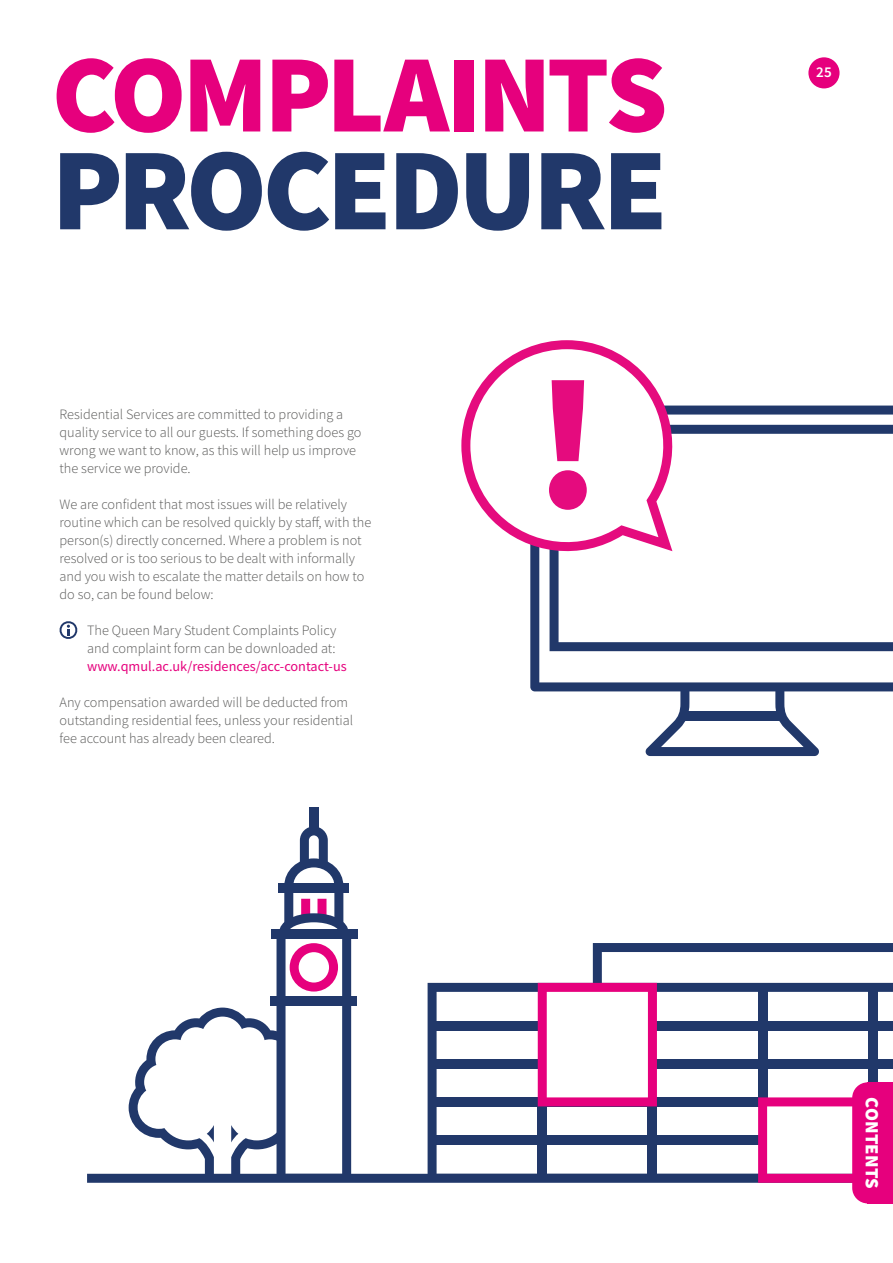
<style>
.page{position:relative;width:893px;height:1263px;background:#fff}
.page>*{position:absolute;margin:0;border:0;box-sizing:border-box;transform-origin:0 0}
.t1{font:900 117.15px "Source Sans Pro";letter-spacing:-.04em;color:#21386a}
.t2{font:900 110.55px "Source Sans Pro";letter-spacing:-.035em;color:#e6007d}
.t3{font:900 18.75px "Source Sans Pro";letter-spacing:.005em;color:#fff}
.t4{font:600 15px "Source Sans Pro";color:#fff}
.t5{font:300 14.25px/18px "Source Sans Pro";color:#575756}
.t6{font:14.25px "Source Sans Pro";color:#e6007d}
</style>
<div class="page">
<svg style="left:428px;top:983px;width:110px;height:191px"></svg>
<div style="left:432px;top:1097px;width:335px;height:9px;background:#21386a"></div>
<div style="left:432px;top:1059px;width:461px;height:9px;background:#21386a"></div>
<div style="left:432px;top:1135px;width:461px;height:9px;background:#21386a"></div>
<div style="left:432px;top:1021px;width:461px;height:9px;background:#21386a"></div>
<div style="left:309px;top:808px;width:9px;height:23px;background:#21386a"></div>
<div style="left:271px;top:996px;width:86px;height:9px;background:#21386a"></div>
<svg style="left:129px;top:826px;width:222px;height:348px"></svg>
<div style="left:271px;top:930px;width:87px;height:9px;background:#21386a"></div>
<div style="left:87px;top:1174px;width:806px;height:9px;background:#21386a"></div>
<svg style="left:59px;top:621px;width:19px;height:18px"></svg>
<svg style="left:530px;top:406px;width:363px;height:350px"></svg>
<svg style="left:550px;top:425px;width:343px;height:226px"></svg>
<svg style="left:461px;top:340px;width:221px;height:221px"></svg>
<svg style="left:549px;top:380px;width:38px;height:130px"></svg>
<div style="left:681px;top:712px;width:102px;height:9px;background:#21386a"></div>
<div style="left:808px;top:57px;width:31px;height:31px;background:#e6007d;border-radius:50%"></div>
<svg style="left:538px;top:943px;width:355px;height:260px"></svg>
<h2 class="t2" style="left:52px;top:18px;width:617px">COMPLAINTS</h2>
<h1 class="t1" style="left:52px;top:109px;width:617px">PROCEDURE</h1>
<p class="t5" style="left:60px;top:405px;width:303px">Residential Services are committed to providing a quality service to all our guests. If something does go wrong we want to know, as this will help us improve the service we provide.</p>
<p class="t5" style="left:60px;top:495px;width:313px">We are confident that most issues will be relatively routine which can be resolved quickly by staff, with the person(s) directly concerned. Where a problem is not resolved or is too serious to be dealt with informally and you wish to escalate the matter details on how to do so, can be found below:</p>
<p class="t5" style="left:87px;top:621px;width:251px">The Queen Mary Student Complaints Policy and complaint form can be downloaded at:</p>
<p class="t6" style="left:87px;top:657px;width:261px">www.qmul.ac.uk/residences/acc-contact-us</p>
<p class="t5" style="left:60px;top:693px;width:295px">Any compensation awarded will be deducted from outstanding residential fees, unless your residential fee account has already been cleared.</p>
<p class="t4" style="left:816px;top:62px;width:17px">25</p>
<h3 class="t3" style="left:885px;top:1097px;width:94px;rotate:90deg">CONTENTS</h3>
</div>
